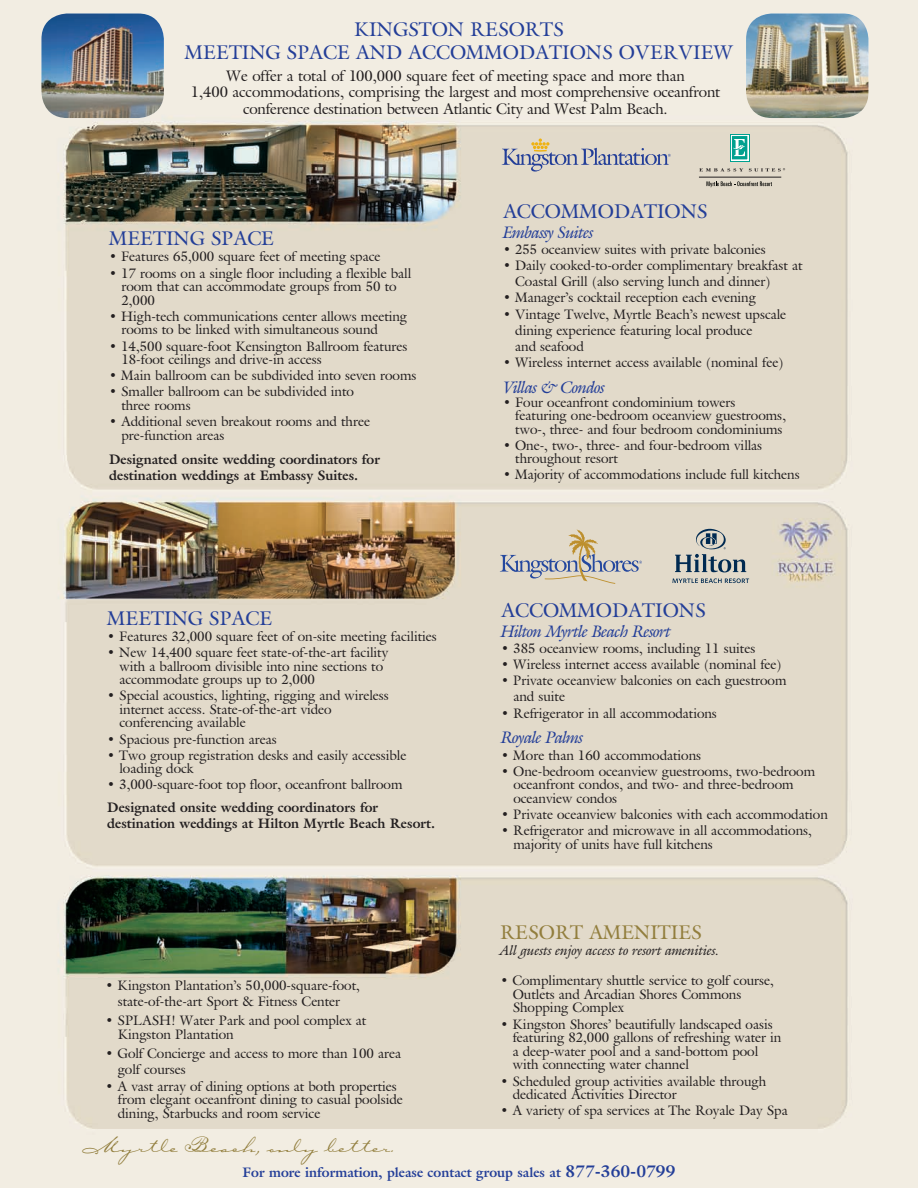
<style>
.page{position:relative;width:918px;height:1188px;background:#fff}
.page>*{position:absolute;margin:0;border:0;box-sizing:border-box;transform-origin:0 0}
.t1{font:28.2px "Carpenter ICG";color:#927e3d}
.t2{font:19.5px "Galliard IT Cby BT";color:#233e98}
.t3{font:19.5px "Galliard IT Cby BT";color:#927e3d}
.t4{font:italic 16.5px "Galliard IT Cby BT";letter-spacing:-.03em;color:#233e98}
.t5{font:15px/16.5px "Galliard IT Cby BT";letter-spacing:-.01em;color:#231f20;text-align:center}
.t6{font:13.5px/13.5px "Galliard IT Cby BT";color:#231f20}
.t7{font:700 13.5px/16.2px "Galliard IT Cby BT";color:#231f20}
.t8{font:700 13.5px "Galliard IT Cby BT";color:#233e98}
.t9{font:italic 13.5px "Galliard IT Cby BT";color:#231f20}
.s1{font-size:16.5px}
</style>
<div class="page">
<img style="left:0;top:0;width:918px;height:1188px">
<svg style="left:500px;top:529px;width:142px;height:55px;background:#cfc9be"></svg>
<svg style="left:675px;top:529px;width:71px;height:43px;background:#afb2ae"></svg>
<svg style="left:672px;top:578px;width:77px;height:5px"></svg>
<svg style="left:502px;top:138px;width:169px;height:34px;background:#c7c3bf"></svg>
<svg style="left:706px;top:181px;width:66px;height:6px"></svg>
<svg style="left:699px;top:168px;width:44px;height:4px"></svg>
<svg style="left:730px;top:134px;width:19px;height:27px"></svg>
<svg style="left:733px;top:137px;width:13px;height:21px"></svg>
<div style="left:731px;top:135px;width:17px;height:25px;border:1px solid #fff"></div>
<svg style="left:733px;top:139px;width:12px;height:17px"></svg>
<hr style="left:699px;top:177px;width:82px;height:1px;background:#231f20">
<svg style="left:749px;top:168px;width:36px;height:4px"></svg>
<img style="left:746px;top:14px;width:122px;height:104px">
<img style="left:41px;top:14px;width:123px;height:104px">
<h2 class="t2" style="left:354px;top:16px;width:211px">KINGSTON RESORTS</h2>
<h2 class="t2" style="left:185px;top:40px;width:127px">Meeting Spac</h2>
<h2 class="t2" style="left:337px;top:40px;width:35px">e and</h2>
<h2 class="t2" style="left:408px;top:40px;width:31px">Accommodat</h2>
<h2 class="t2" style="left:562px;top:40px;width:23px">ions</h2>
<h2 class="t2" style="left:619px;top:40px;width:111px">Overview</h2>
<p class="t5" style="left:191px;top:67px;width:531px">We offer a total of 100,000 square feet of meeting space and more than<br>1,400 accommodations, comprising the largest and most comprehensive oceanfront conference destination between Atlantic City and West Palm Beach.</p>
<h2 class="t2" style="left:109px;top:226px;width:167px">Meeting Space</h2>
<p class="t6" style="left:109px;top:250px;width:273px">• Features 65,000 square feet of meeting space</p>
<p class="t6" style="left:121px;top:266px;width:291px;text-indent:-12px">• 17 rooms on a single floor including a flexible ball room that can accommodate groups from 50 to<br>2,000</p>
<p class="t6" style="left:121px;top:309px;width:287px;text-indent:-12px">• High-tech communications center allows meeting rooms to be linked with simultaneous sound</p>
<p class="t6" style="left:121px;top:339px;width:288px;text-indent:-12px">• 14,500 square-foot Kensington Ballroom features<br>18-foot ceilings and drive-in access</p>
<p class="t6" style="left:109px;top:369px;width:309px">• Main ballroom can be subdivided into seven rooms</p>
<p class="t6" style="left:121px;top:385px;width:234px;text-indent:-12px">• Smaller ballroom can be subdivided into three rooms</p>
<p class="t6" style="left:121px;top:415px;width:250px;text-indent:-12px">• Additional seven breakout rooms and three pre-function areas</p>
<p class="t7" style="left:109px;top:451px;width:273px">Designated onsite wedding coordinators for destination weddings at Embassy Suites.</p>
<h2 class="t2" style="left:107px;top:605px;width:167px">Meeting Space</h2>
<p class="t6" style="left:107px;top:629px;width:331px">• Features 32,000 square feet of on-site meeting facilities</p>
<p class="t6" style="left:120px;top:646px;width:270px;text-indent:-12px">• New 14,400 square feet state-of-the-art facility with a ballroom divisible into nine sections to accommodate groups up to 2,000</p>
<p class="t6" style="left:120px;top:689px;width:271px;text-indent:-12px">• Special acoustics, lighting, rigging and wireless internet access. State-of-the-art video conferencing available</p>
<p class="t6" style="left:107px;top:732px;width:171px">• Spacious pre-function areas</p>
<p class="t6" style="left:120px;top:748px;width:288px;text-indent:-12px">• Two group registration desks and easily accessible loading dock</p>
<p class="t6" style="left:107px;top:778px;width:297px">• 3,000-square-foot top floor, oceanfront ballroom</p>
<p class="t7" style="left:107px;top:799px;width:330px">Designated onsite wedding coordinators for destination weddings at Hilton Myrtle Beach Resort.</p>
<p class="t6" style="left:105px;top:977px;width:256px;line-height:16.2px;text-align:center">• Kingston Plantation’s 50,000-square-foot, state-of-the-art Sport &amp; Fitness Center</p>
<p class="t6" style="left:118px;top:1014px;width:250px;text-indent:-12px">• SPLASH! Water Park and pool complex at<br>Kingston Plantation</p>
<p class="t6" style="left:118px;top:1045px;width:285px;line-height:16.2px;text-indent:-12px">• Golf Concierge and access to more than 100 area golf courses</p>
<p class="t6" style="left:118px;top:1079px;width:287px;text-indent:-12px">• A vast array of dining options at both properties from elegant oceanfront dining to casual poolside dining, Starbucks and room service</p>
<h2 class="t2" style="left:503px;top:198px;width:204px">Accommodations</h2>
<p class="t4" style="left:503px;top:221px;width:92px">Embassy Suites</p>
<p class="t6" style="left:503px;top:242px;width:264px">• 255 oceanview suites with private balconies</p>
<p class="t6" style="left:515px;top:257px;width:289px;line-height:16.2px;text-indent:-12px">• Daily cooked-to-order complimentary breakfast at<br>Coastal Grill (also serving lunch and dinner)</p>
<p class="t6" style="left:503px;top:291px;width:254px">• Manager’s cocktail reception each evening</p>
<p class="t6" style="left:515px;top:306px;width:272px;line-height:16.2px;text-indent:-12px">• Vintage Twelve, Myrtle Beach’s newest upscale dining experience featuring local produce<br>and seafood</p>
<p class="t6" style="left:503px;top:356px;width:282px">• Wireless internet access available (nominal fee)</p>
<p class="t4" style="left:503px;top:376px;width:104px">Villas &amp; Condos</p>
<p class="t6" style="left:515px;top:395px;width:272px;text-indent:-12px">• Four oceanfront condominium towers featuring one-bedroom oceanview guestrooms, two-, three- and four bedroom condominiums</p>
<p class="t6" style="left:515px;top:438px;width:248px;text-indent:-12px">• One-, two-, three- and four-bedroom villas throughout resort</p>
<p class="t6" style="left:503px;top:468px;width:298px">• Majority of accommodations include full kitchens</p>
<h2 class="t2" style="left:501px;top:597px;width:204px">Accommodations</h2>
<p class="t4" style="left:501px;top:620px;width:171px">Hilton Myrtle Beach Resort</p>
<p class="t6" style="left:501px;top:641px;width:256px">• 385 oceanview rooms, including 11 suites</p>
<p class="t6" style="left:501px;top:657px;width:282px">• Wireless internet access available (nominal fee)</p>
<p class="t6" style="left:513px;top:672px;width:275px;line-height:16.2px;text-indent:-12px">• Private oceanview balconies on each guestroom and suite</p>
<p class="t6" style="left:501px;top:706px;width:217px">• Refrigerator in all accommodations</p>
<p class="t4" style="left:501px;top:727px;width:84px">Royale Palms</p>
<p class="t6" style="left:501px;top:748px;width:202px">• More than 160 accommodations</p>
<p class="t6" style="left:513px;top:764px;width:303px;text-indent:-12px">• One-bedroom oceanview guestrooms, two-bedroom oceanfront condos, and two- and three-bedroom oceanview condos</p>
<p class="t6" style="left:501px;top:807px;width:328px">• Private oceanview balconies with each accommodation</p>
<p class="t6" style="left:513px;top:824px;width:300px;text-indent:-12px">• Refrigerator and microwave in all accommodations, majority of units have full kitchens</p>
<h2 class="t3" style="left:500px;top:919px;width:43px">Resort</h2>
<h2 class="t3" style="left:589px;top:919px;width:111px">Amenities</h2>
<p class="t9" style="left:500px;top:941px;width:221px">All guests enjoy access to resort amenities.</p>
<p class="t6" style="left:513px;top:974px;width:263px;text-indent:-12px">• Complimentary shuttle service to golf course,<br>Outlets and Arcadian Shores Commons<br>Shopping Complex</p>
<p class="t6" style="left:513px;top:1017px;width:270px;text-indent:-12px">• Kingston Shores’ beautifully landscaped oasis featuring 82,000 gallons of refreshing water in a deep-water pool and a sand-bottom pool with connecting water channel</p>
<p class="t6" style="left:513px;top:1074px;width:255px;text-indent:-12px">• Scheduled group activities available through dedicated Activities Director</p>
<p class="t6" style="left:500px;top:1104px;width:289px">• A variety of spa services at The Royale Day Spa</p>
<h1 class="t1" style="left:81px;top:1134px;width:314px">Myrtle Beach, only better.</h1>
<p class="t8" style="left:243px;top:1163px;width:434px">For more information, please contact group sales at <span class="s1">877-360-0799</span></p>
</div>
